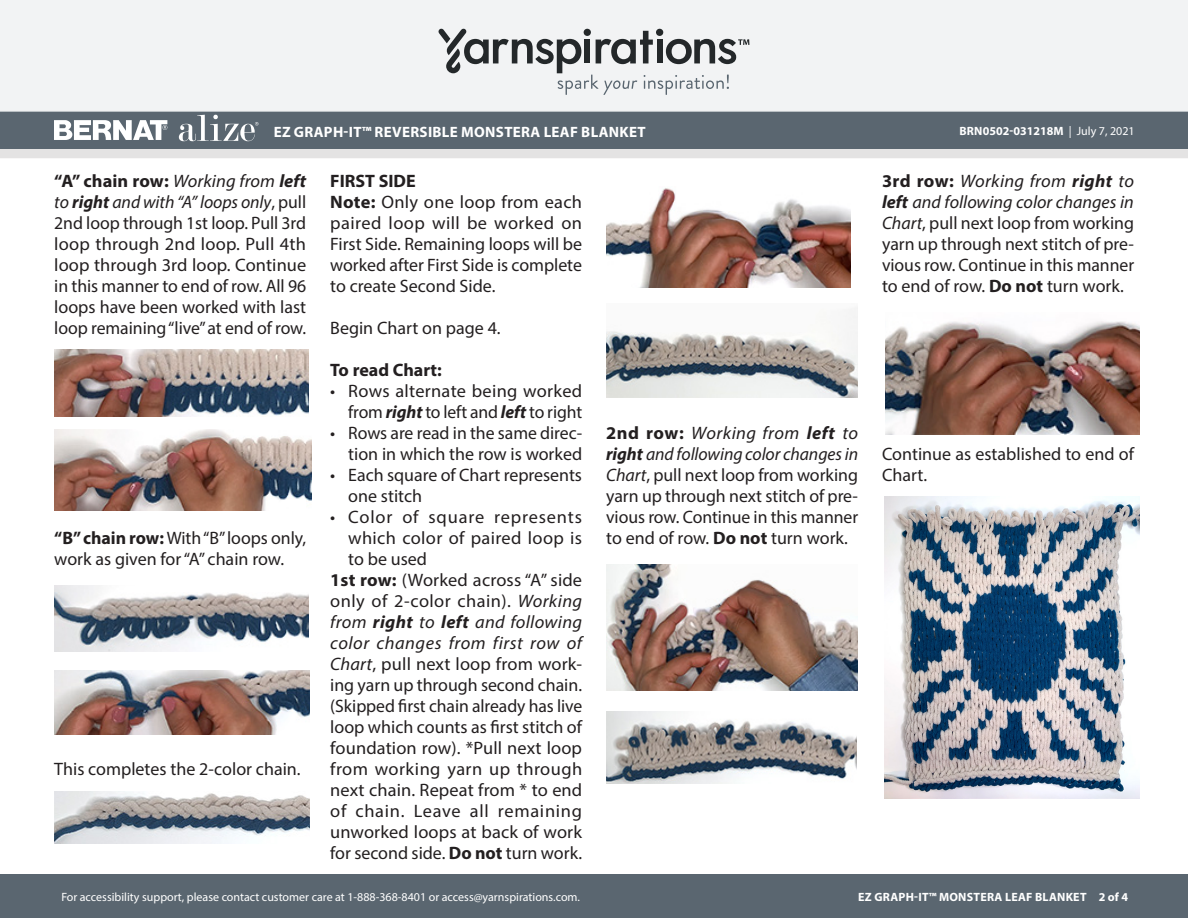
<style>
.page{position:relative;width:1188px;height:918px;background:#fff}
.page>*{position:absolute;margin:0;border:0;box-sizing:border-box;transform-origin:0 0}
.Body_-__Auto_Style_w{font:18px/21px "Myriad Pro";color:#231f20;text-align:justify}
.Body_-__Auto_Style_w-2{font:700 18px "Myriad Pro";color:#231f20}
.t1{font:700 15px "Myriad Pro";letter-spacing:.02em;color:#fff}
.t2{font:12px "Myriad Pro";color:#fff}
.t3{font:700 12px "Myriad Pro";letter-spacing:.02em;color:#fff}
.t4{font:700 12px "Myriad Pro";color:#fff}
.s1{font-weight:400}
.s2{font-weight:700}
.s3{font-style:italic}
.s4{font-weight:700;font-style:italic}
</style>
<div class="page">
<div style="left:0;top:875px;width:1188px;height:43px;background:#5a6670"></div>
<div style="left:0;top:149px;width:1188px;height:9px;background:#e4e3e3"></div>
<div style="left:0;top:111px;width:1188px;height:38px;background:#5a6670"></div>
<div style="left:0;top:0;width:1188px;height:112px;background:#f2f3f4"></div>
<svg style="left:438px;top:29px;width:311px;height:66px"></svg>
<svg style="left:54px;top:120px;width:113px;height:20px"></svg>
<svg style="left:179px;top:115px;width:80px;height:26px"></svg>
<img style="left:54px;top:350px;width:254px;height:67px">
<img style="left:54px;top:429px;width:258px;height:82px">
<img style="left:54px;top:586px;width:255px;height:66px">
<img style="left:54px;top:670px;width:256px;height:65px">
<img style="left:54px;top:791px;width:256px;height:53px">
<img style="left:606px;top:188px;width:244px;height:100px">
<img style="left:606px;top:308px;width:251px;height:90px">
<img style="left:606px;top:565px;width:251px;height:125px">
<img style="left:606px;top:712px;width:251px;height:71px">
<img style="left:885px;top:321px;width:254px;height:113px">
<img style="left:884px;top:497px;width:255px;height:301px">
<p class="t1" style="left:274px;top:122px;width:373px">EZ GRAPH-IT™ REVERSIBLE MONSTERA LEAF BLANKET</p>
<p class="t4" style="left:959px;top:123px;width:177px">BRN0502-031218M <span class="s1">| July 7, 2021</span></p>
<p class="Body_-__Auto_Style_w" style="left:54px;top:170px;width:254px"><span class="s2">“A” chain row:</span> <span class="s3">Working from</span> <span class="s4">left </span><span class="s3">to</span> <span class="s4">right</span> <span class="s3">and with “A” loops only</span>, pull 2nd loop through 1st loop. Pull 3rd loop through 2nd loop. Pull 4th loop through 3rd loop. Continue in this manner to end of row. All 96 loops have been worked with last loop remaining “live” at end of row.</p>
<p class="Body_-__Auto_Style_w" style="left:882px;top:170px;width:254px"><span class="s2">3rd row:</span> <span class="s3">Working from</span> <span class="s4">right</span> <span class="s3">to </span><span class="s4">left</span> <span class="s3">and following color changes in Chart</span>, pull next loop from working yarn up through next stitch of pre&shy;vious row. Continue in this manner to end of row. <span class="s2">Do not</span> turn work.</p>
<p class="Body_-__Auto_Style_w-2" style="left:330px;top:169px;width:87px">FIRST SIDE</p>
<p class="Body_-__Auto_Style_w" style="left:330px;top:191px;width:253px"><span class="s2">Note:</span> Only one loop from each paired loop will be worked on First Side. Remaining loops will be worked after First Side is complete to create Second Side.</p>
<p class="Body_-__Auto_Style_w" style="left:330px;top:317px;width:172px">Begin Chart on page 4.</p>
<p class="Body_-__Auto_Style_w-2" style="left:330px;top:358px;width:113px">To read Chart:</p>
<p class="Body_-__Auto_Style_w" style="left:330px;top:380px;width:253px;text-align:right">• Rows alternate being worked from <span class="s4">right</span> to left and <span class="s4">left</span> to right</p>
<p class="Body_-__Auto_Style_w" style="left:330px;top:422px;width:253px;text-align:right">• Rows are read in the same direc&shy;tion in which the row is worked</p>
<p class="Body_-__Auto_Style_w" style="left:348px;top:464px;width:235px;text-indent:-18px">• Each square of Chart represents one stitch</p>
<p class="Body_-__Auto_Style_w" style="left:348px;top:506px;width:235px;text-indent:-18px">• Color of square represents which color of paired loop is to be used</p>
<p class="Body_-__Auto_Style_w" style="left:330px;top:569px;width:254px"><span class="s2">1st row:</span> (Worked across “A” side only of 2-color chain). <span class="s3">Working from</span> <span class="s4">right</span> <span class="s3">to</span> <span class="s4">left</span> <span class="s3">and following color changes from first row of Chart</span>, pull next loop from work&shy;ing yarn up through second chain. (Skipped first chain already has live loop which counts as first stitch of foundation row). *Pull next loop from working yarn up through next chain. Repeat from * to end of chain. Leave all remaining unworked loops at back of work for second side. <span class="s2">Do not</span> turn work.</p>
<p class="Body_-__Auto_Style_w" style="left:606px;top:422px;width:254px"><span class="s2">2nd row:</span> <span class="s3">Working from</span> <span class="s4">left</span> <span class="s3">to </span><span class="s4">right</span> <span class="s3">and following color changes in Chart</span>, pull next loop from working yarn up through next stitch of pre&shy;vious row. Continue in this manner to end of row. <span class="s2">Do not</span> turn work.</p>
<p class="Body_-__Auto_Style_w" style="left:882px;top:443px;width:253px">Continue as established to end of<br>Chart.</p>
<p class="Body_-__Auto_Style_w" style="left:54px;top:527px;width:253px"><span class="s2">“B” chain row:</span> With “B” loops only, work as given for “A” chain row.</p>
<p class="Body_-__Auto_Style_w" style="left:54px;top:758px;width:248px">This completes the 2-color chain.</p>
<p class="t2" style="left:61px;top:889px;width:520px">For accessibility support, please contact customer care at 1-888-368-8401 or access@yarnspirations.com.</p>
<p class="t3" style="left:858px;top:889px;width:271px">EZ GRAPH-IT™ MONSTERA LEAF BLANKET 2 of 4</p>
</div>
